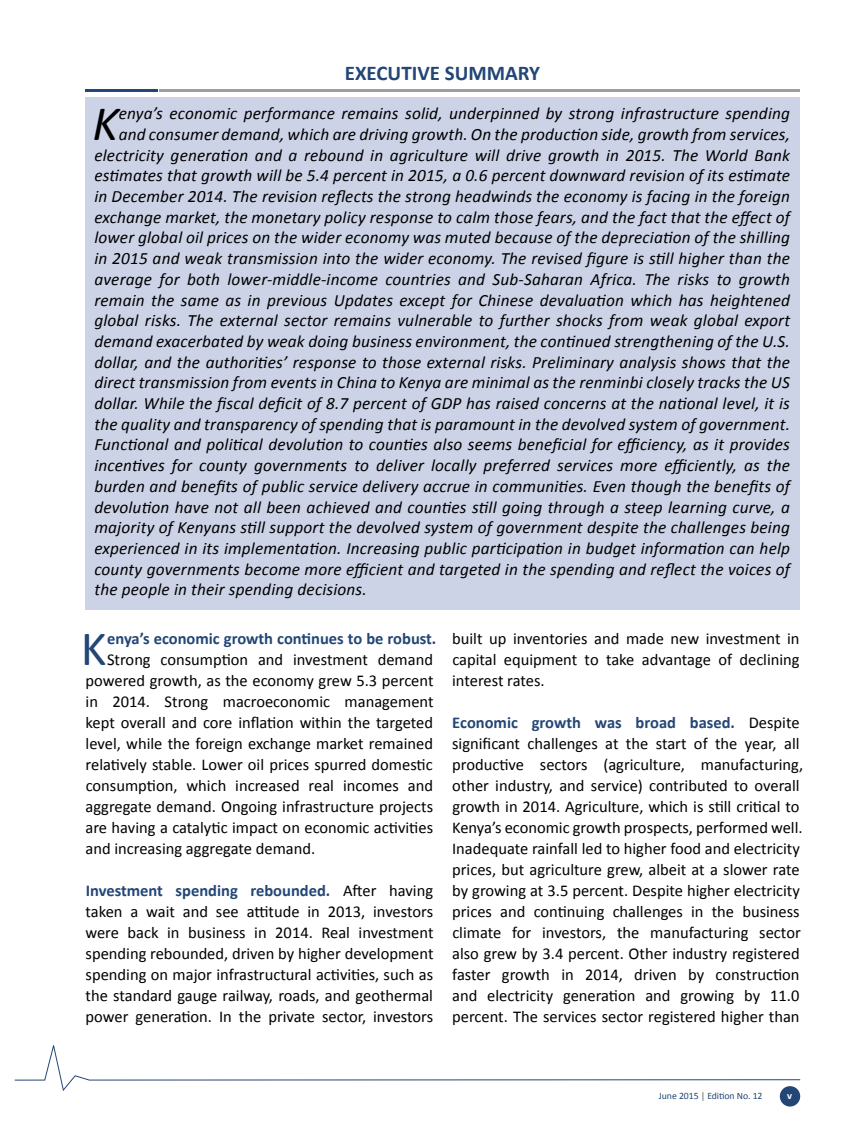
<style>
.page{position:relative;width:864px;height:1134px;background:#fff}
.page>*{position:absolute;margin:0;border:0;box-sizing:border-box;transform-origin:0 0}
.t1{font:italic 49.8px "Calibri";color:#000}
.t2{font:49.65px "Calibri";color:#234676}
.t3{font:700 21px "Calibri";color:#234676}
.t4{font:italic 17.25px "Calibri";letter-spacing:.01em;color:#000}
.t5{font:16.5px/21px "Calibri";color:#000;text-align:justify}
.t6{font:700 16.5px "Calibri";color:#234676}
.t7{font:700 10.5px "Calibri";color:#fff}
.t8{font:9.75px "Calibri";letter-spacing:-.005em;color:#234676}
.s1{font-weight:700;color:#234676}
.s2{color:#58595b}
</style>
<div class="page">
<svg style="left:14px;top:1045px;width:787px;height:47px"></svg>
<div style="left:780px;top:1086px;width:20px;height:21px;background:#234676;border-radius:50%"></div>
<hr style="left:159px;top:89px;width:641px;height:2px;background:#9d9fa2">
<hr style="left:85px;top:89px;width:72px;height:2px;background:#234676">
<div style="left:85px;top:97px;width:715px;height:513px;background:#ccd3e7"></div>
<p class="t3" style="left:345px;top:59px;width:197px">EXECUTIVE SUMMARY</p>
<h1 class="t1" style="left:92px;top:89px;width:27px">K</h1>
<p class="t4" style="left:119px;top:102px;width:673px">enya’s economic performance remains solid, underpinned by strong infrastructure spending</p>
<p class="t4" style="left:119px;top:122px;width:673px">and consumer demand, which are driving growth. On the production side, growth from services,</p>
<p class="t4" style="left:94px;top:143px;width:697px">electricity generation and a rebound in agriculture will drive growth in 2015. The World Bank</p>
<p class="t4" style="left:94px;top:164px;width:697px">estimates that growth will be 5.4 percent in 2015, a 0.6 percent downward revision of its estimate</p>
<p class="t4" style="left:94px;top:185px;width:697px">in December 2014. The revision reflects the strong headwinds the economy is facing in the foreign</p>
<p class="t4" style="left:94px;top:205px;width:697px">exchange market, the monetary policy response to calm those fears, and the fact that the effect of</p>
<p class="t4" style="left:94px;top:226px;width:697px">lower global oil prices on the wider economy was muted because of the depreciation of the shilling</p>
<p class="t4" style="left:94px;top:247px;width:697px">in 2015 and weak transmission into the wider economy. The revised figure is still higher than the</p>
<p class="t4" style="left:94px;top:267px;width:697px">average for both lower-middle-income countries and Sub-Saharan Africa. The risks to growth</p>
<p class="t4" style="left:94px;top:288px;width:697px">remain the same as in previous Updates except for Chinese devaluation which has heightened</p>
<p class="t4" style="left:94px;top:309px;width:697px">global risks. The external sector remains vulnerable to further shocks from weak global export</p>
<p class="t4" style="left:94px;top:329px;width:697px">demand exacerbated by weak doing business environment, the continued strengthening of the U.S.</p>
<p class="t4" style="left:94px;top:350px;width:697px">dollar, and the authorities’ response to those external risks. Preliminary analysis shows that the</p>
<p class="t4" style="left:94px;top:371px;width:697px">direct transmission from events in China to Kenya are minimal as the renminbi closely tracks the US</p>
<p class="t4" style="left:94px;top:392px;width:697px">dollar. While the fiscal deficit of 8.7 percent of GDP has raised concerns at the national level, it is</p>
<p class="t4" style="left:94px;top:412px;width:697px">the quality and transparency of spending that is paramount in the devolved system of government.</p>
<p class="t4" style="left:94px;top:433px;width:697px">Functional and political devolution to counties also seems beneficial for efficiency, as it provides</p>
<p class="t4" style="left:94px;top:454px;width:697px">incentives for county governments to deliver locally preferred services more efficiently, as the</p>
<p class="t4" style="left:94px;top:474px;width:697px">burden and benefits of public service delivery accrue in communities. Even though the benefits of</p>
<p class="t4" style="left:94px;top:495px;width:697px">devolution have not all been achieved and counties still going through a steep learning curve, a</p>
<p class="t4" style="left:94px;top:516px;width:697px">majority of Kenyans still support the devolved system of government despite the challenges being</p>
<p class="t4" style="left:94px;top:536px;width:697px">experienced in its implementation. Increasing public participation in budget information can help</p>
<p class="t4" style="left:94px;top:557px;width:697px">county governments become more efficient and targeted in the spending and reflect the voices of</p>
<p class="t4" style="left:94px;top:578px;width:274px">the people in their spending decisions.</p>
<h2 class="t2" style="left:81px;top:617px;width:27px">K</h2>
<p class="t6" style="left:107px;top:628px;width:331px">enya’s economic growth continues to be robust.</p>
<p class="t5" style="left:452px;top:628px;width:349px">built up inventories and made new investment in capital equipment to take advantage of declining interest rates.</p>
<p class="t5" style="left:452px;top:712px;width:353px;text-align:left"><span class="s1">Economic growth was broad based.</span> Despite significant challenges at the start of the year, all productive sectors (agriculture, manufacturing, other industry, and service) contributed to overall growth in 2014. Agriculture, which is still critical to Kenya’s economic growth prospects, performed well.<br>Inadequate rainfall led to higher food and electricity prices, but agriculture grew, albeit at a slower rate by growing at 3.5 percent. Despite higher electricity prices and continuing challenges in the business climate for investors, the manufacturing sector also grew by 3.4 percent. Other industry registered faster growth in 2014, driven by construction and electricity generation and growing by 11.0 percent. The services sector registered higher than</p>
<p class="t5" style="left:85px;top:649px;width:350px;text-indent:22px">Strong consumption and investment demand powered growth, as the economy grew 5.3 percent in 2014. Strong macroeconomic management kept overall and core inflation within the targeted level, while the foreign exchange market remained relatively stable. Lower oil prices spurred domestic consumption, which increased real incomes and aggregate demand. Ongoing infrastructure projects are having a catalytic impact on economic activities and increasing aggregate demand.</p>
<p class="t5" style="left:85px;top:880px;width:350px"><span class="s1">Investment spending rebounded.</span> After having taken a wait and see attitude in 2013, investors were back in business in 2014. Real investment spending rebounded, driven by higher development spending on major infrastructural activities, such as the standard gauge railway, roads, and geothermal power generation. In the private sector, investors</p>
<p class="t8" style="left:659px;top:1089px;width:105px">June 2015 <span class="s2">|</span> Edition No. 12</p>
<p class="t7" style="left:787px;top:1089px;width:6px">v</p>
</div>
